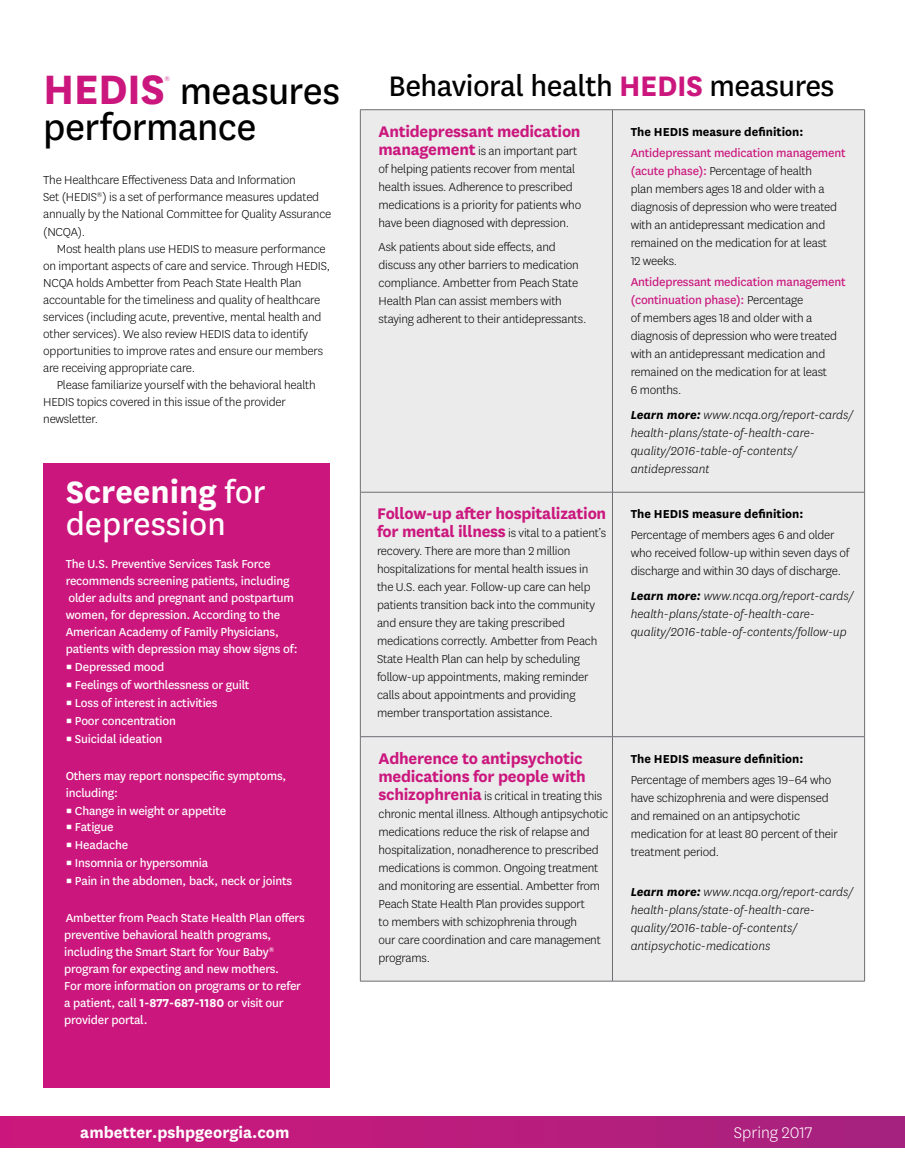
<style>
.page{position:relative;width:905px;height:1175px;background:#fff}
.page>*{position:absolute;margin:0;border:0;box-sizing:border-box;transform-origin:0 0}
.t1{font:700 48px "Centene Sans";letter-spacing:-.015em;color:#cb177d}
.t2{font:42px/36px "Centene Sans";letter-spacing:-.015em;color:#000}
.t3{font:36px/32.7px "Centene Sans";color:#fff}
.t4{font:33px "Centene Sans";letter-spacing:-.015em;color:#000}
.t5{font:700 18px/18px "Centene Sans";letter-spacing:-.015em;color:#cb177d}
.t6{font:700 18px "Centene Sans";color:#fff}
.t7{font:300 18px "Centene Sans";color:#fff}
.t8{font:300 13.5px/18px "Centene Sans";letter-spacing:-.015em;color:#000}
.t9{font:13.5px/17.1px "Centene Sans";letter-spacing:-.015em;color:#fff}
.t10{font:italic 300 13.5px/18px "Centene Sans";color:#000}
.t11{font:700 13.5px "Centene Sans";color:#000}
.t12{font:300 7.8px "Centene Sans";color:#cb177d}
.s1{font-weight:700}
.s2{font-weight:700;color:#cb177d}
.s3{font-weight:700;font-size:18px;color:#cb177d}
.s4{font-weight:400;color:#cb177d}
</style>
<div class="page">
<div style="left:43px;top:464px;width:286px;height:623px;background:#cb177d"></div>
<div style="left:361px;top:110px;width:503px;height:870px;background:#ebebec"></div>
<hr style="left:360px;top:109px;width:252px;height:1px;background:#6d6e71">
<hr style="left:360px;top:110px;width:1px;height:382px;background:#6d6e71">
<hr style="left:612px;top:109px;width:252px;height:1px;background:#6d6e71">
<hr style="left:612px;top:110px;width:1px;height:382px;background:#6d6e71">
<hr style="left:864px;top:110px;width:1px;height:382px;background:#6d6e71">
<hr style="left:360px;top:492px;width:252px;height:1px;background:#6d6e71">
<hr style="left:360px;top:492px;width:1px;height:244px;background:#6d6e71">
<hr style="left:612px;top:492px;width:252px;height:1px;background:#6d6e71">
<hr style="left:612px;top:492px;width:1px;height:244px;background:#6d6e71">
<hr style="left:864px;top:492px;width:1px;height:244px;background:#6d6e71">
<hr style="left:360px;top:736px;width:252px;height:1px;background:#6d6e71">
<hr style="left:360px;top:737px;width:1px;height:244px;background:#6d6e71">
<hr style="left:612px;top:736px;width:252px;height:1px;background:#6d6e71">
<hr style="left:612px;top:737px;width:1px;height:244px;background:#6d6e71">
<hr style="left:864px;top:737px;width:1px;height:244px;background:#6d6e71">
<hr style="left:360px;top:980px;width:252px;height:1px;background:#6d6e71">
<hr style="left:612px;top:980px;width:252px;height:1px;background:#6d6e71">
<div style="left:0;top:1116px;width:905px;height:31px;background:linear-gradient(to right,#ce177d,#a6227e)"></div>
<h2 class="t1" style="left:43px;top:55px;width:123px">HEDIS</h2>
<h2 class="t12" style="left:164px;top:74px;width:7px">®</h2>
<h2 class="t2" style="left:43px;top:70px;width:298px;text-indent:137px">measures performance</h2>
<p class="t8" style="left:43px;top:171px;width:290px;line-height:17.1px">The Healthcare Effectiveness Data and Information<br>Set (HEDIS<sup>®</sup>) is a set of performance measures updated annually by the National Committee for Quality Assurance (NCQA).</p>
<p class="t8" style="left:43px;top:239px;width:288px;line-height:17.1px;text-indent:14px">Most health plans use HEDIS to measure performance on important aspects of care and service. Through HEDIS, NCQA holds Ambetter from Peach State Health Plan accountable for the timeliness and quality of healthcare services (including acute, preventive, mental health and other services). We also review HEDIS data to identify opportunities to improve rates and ensure our members are receiving appropriate care.</p>
<p class="t8" style="left:43px;top:376px;width:274px;line-height:17.1px;text-indent:14px">Please familiarize yourself with the behavioral health<br>HEDIS topics covered in this issue of the provider newsletter.</p>
<h2 class="t3" style="left:66px;top:473px;width:201px"><span class="s1">Screening</span> for depression</h2>
<p class="t9" style="left:66px;top:554px;width:233px">The U.S. Preventive Services Task Force recommends screening patients, including older adults and pregnant and postpartum women, for depression. According to the American Academy of Family Physicians, patients with depression may show signs of:</p>
<p class="t9" style="left:66px;top:657px;width:100px">▪ Depressed mood</p>
<p class="t9" style="left:66px;top:675px;width:185px">▪ Feelings of worthlessness or guilt</p>
<p class="t9" style="left:66px;top:693px;width:153px">▪ Loss of interest in activities</p>
<p class="t9" style="left:66px;top:711px;width:112px">▪ Poor concentration</p>
<p class="t9" style="left:66px;top:729px;width:98px">▪ Suicidal ideation</p>
<p class="t9" style="left:66px;top:766px;width:222px">Others may report nonspecific symptoms, including:</p>
<p class="t9" style="left:66px;top:801px;width:162px">▪ Change in weight or appetite</p>
<p class="t9" style="left:66px;top:818px;width:49px">▪ Fatigue</p>
<p class="t9" style="left:66px;top:836px;width:64px">▪ Headache</p>
<p class="t9" style="left:66px;top:853px;width:144px">▪ Insomnia or hypersomnia</p>
<p class="t9" style="left:66px;top:871px;width:228px">▪ Pain in the abdomen, back, neck or joints</p>
<p class="t9" style="left:64px;top:908px;width:242px">Ambetter from Peach State Health Plan offers preventive behavioral health programs, including the Smart Start for Your Baby<sup>® </sup>program for expecting and new mothers.<br>For more information on programs or to refer a patient, call <span class="s1">1-877-687-1180</span> or visit our provider portal.</p>
<h2 class="t4" style="left:388px;top:64px;width:447px">Behavioral health <span class="s2">HEDIS</span> measures</h2>
<p class="t5" style="left:378px;top:121px;width:203px">Antidepressant medication</p>
<p class="t8" style="left:378px;top:141px;width:204px"><span class="s3">management</span> is an important part of helping patients recover from mental health issues. Adherence to prescribed medications is a priority for patients who have been diagnosed with depression.</p>
<p class="t8" style="left:378px;top:238px;width:209px">Ask patients about side effects, and discuss any other barriers to medication compliance. Ambetter from Peach State Health Plan can assist members with staying adherent to their antidepressants.</p>
<p class="t11" style="left:630px;top:122px;width:174px">The HEDIS measure definition:</p>
<p class="t8" style="left:630px;top:143px;width:216px"><span class="s4">Antidepressant medication management (acute phase):</span> Percentage of health<br>plan members ages 18 and older with a diagnosis of depression who were treated with an antidepressant medication and remained on the medication for at least<br>12 weeks.</p>
<p class="t8" style="left:630px;top:272px;width:216px"><span class="s4">Antidepressant medication management (continuation phase):</span> Percentage<br>of members ages 18 and older with a diagnosis of depression who were treated with an antidepressant medication and remained on the medication for at least<br>6 months.</p>
<p class="t10" style="left:630px;top:405px;width:224px"><span class="s1">Learn more:</span> www.ncqa.org/report-cards/ health-plans/state-of-health-care&shy;quality/2016-table-of-contents/ antidepressant</p>
<p class="t5" style="left:377px;top:503px;width:231px">Follow-up after hospitalization</p>
<p class="t8" style="left:377px;top:523px;width:230px"><span class="s3">for mental illness</span> is vital to a patient’s recovery. There are more than 2 million hospitalizations for mental health issues in the U.S. each year. Follow-up care can help patients transition back into the community and ensure they are taking prescribed medications correctly. Ambetter from Peach State Health Plan can help by scheduling follow-up appointments, making reminder calls about appointments and providing member transportation assistance.</p>
<p class="t5" style="left:378px;top:747px;width:209px">Adherence to antipsychotic medications for people with</p>
<p class="t8" style="left:378px;top:786px;width:231px"><span class="s3">schizophrenia</span> is critical in treating this chronic mental illness. Although antipsychotic medications reduce the risk of relapse and hospitalization, nonadherence to prescribed medications is common. Ongoing treatment and monitoring are essential. Ambetter from Peach State Health Plan provides support<br>to members with schizophrenia through<br>our care coordination and care management programs.</p>
<p class="t11" style="left:630px;top:504px;width:174px">The HEDIS measure definition:</p>
<p class="t8" style="left:630px;top:526px;width:220px">Percentage of members ages 6 and older who received follow-up within seven days of discharge and within 30 days of discharge.</p>
<p class="t10" style="left:630px;top:586px;width:224px"><span class="s1">Learn more:</span> www.ncqa.org/report-cards/ health-plans/state-of-health-care&shy;quality/2016-table-of-contents/follow-up</p>
<p class="t11" style="left:630px;top:749px;width:174px">The HEDIS measure definition:</p>
<p class="t8" style="left:630px;top:770px;width:209px">Percentage of members ages 19–64 who have schizophrenia and were dispensed and remained on an antipsychotic medication for at least 80 percent of their treatment period.</p>
<p class="t10" style="left:630px;top:883px;width:224px"><span class="s1">Learn more:</span> www.ncqa.org/report-cards/ health-plans/state-of-health-care&shy;quality/2016-table-of-contents/ antipsychotic-medications</p>
<h3 class="t6" style="left:80px;top:1120px;width:211px">ambetter.pshpgeorgia.com</h3>
<h3 class="t7" style="left:734px;top:1121px;width:80px">Spring 2017</h3>
</div>
